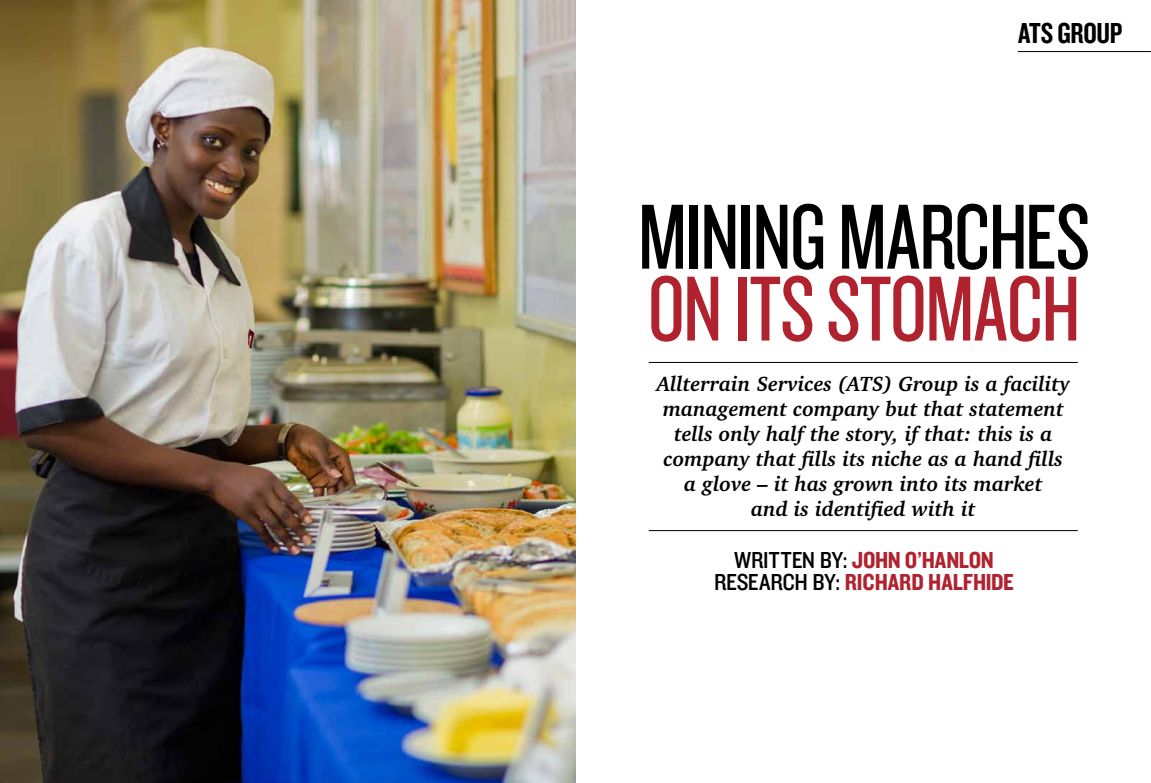
<style>
.page{position:relative;width:1151px;height:783px;background:#fff}
.page>*{position:absolute;margin:0;border:0;box-sizing:border-box;transform-origin:0 0}
.t1{font:95.8px "Knockout HTF28 Junior Featherwt";letter-spacing:-.02em;color:#000}
.t2{font:95.8px "Knockout HTF28 Junior Featherwt";letter-spacing:-.01em;color:#b0222e}
.t3{font:30px "Knockout HTF49 Liteweight";letter-spacing:-.01em;color:#000}
.t4{font:24px/22px "Knockout HTF50 Welterweight";color:#b0222e;text-align:center}
.t5{font:italic 700 21px/25px "Charter IT Cby BT";color:#000;text-align:center}
.s1{font-family:"Knockout HTF30 Junior Welterwt";color:#000}
</style>
<div class="page">
<hr style="left:649px;top:362px;width:429px;height:1px;background:#000">
<hr style="left:649px;top:530px;width:429px;height:1px;background:#000">
<hr style="left:1018px;top:51px;width:133px;height:1px;background:#000">
<img style="left:0;top:0;width:575px;height:782px">
<h2 class="t3" style="left:1018px;top:17px;width:106px">ATS GROUP</h2>
<h1 class="t1" style="left:638px;top:189px;width:454px">MINING MARCHES</h1>
<h1 class="t2" style="left:648px;top:261px;width:434px">ON ITS STOMACH</h1>
<p class="t5" style="left:657px;top:371px;width:414px">Allterrain Services (ATS) Group is a facility management company but that statement tells only half the story, if that: this is a company that fills its niche as a hand fills a glove – it has grown into its market<br>and is identified with it</p>
<p class="t4" style="left:714px;top:549px;width:301px"><span class="s1">WRITTEN BY:</span> JOHN O’HANLON<br><span class="s1">RESEARCH BY:</span> RICHARD HALFHIDE</p>
</div>
